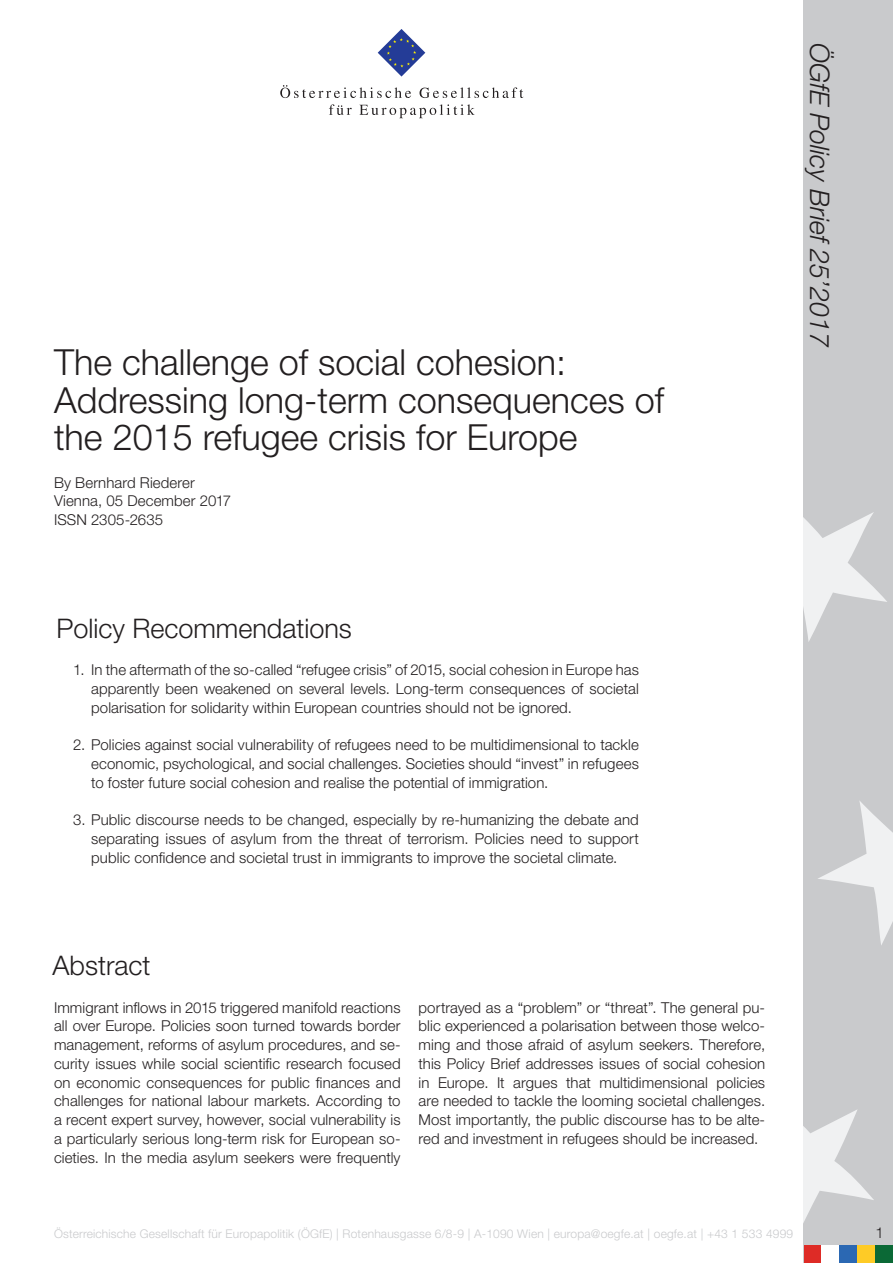
<style>
.page{position:relative;width:893px;height:1263px;background:#fff}
.page>*{position:absolute;margin:0;border:0;box-sizing:border-box;transform-origin:0 0}
.t1{font:300 36px/37.5px "Helvetica Neue LT Std";color:#231f20}
.Untertitel{font:300 27px "Helvetica Neue LT Std";color:#231f20}
.t2{font:italic 300 27px "Helvetica Neue LT Std";color:#231f20}
.Standard_Paragraph{font:300 15px/18.8px "Helvetica Neue LT Std";letter-spacing:.005em;color:#231f20;text-align:justify}
.t3{font:300 12px "Helvetica Neue LT Std";letter-spacing:.015em;color:#c9cacc}
</style>
<div class="page">
<div style="left:804px;top:0;width:89px;height:1263px;background:#c9cacc"></div>
<svg style="left:804px;top:512px;width:83px;height:130px"></svg>
<svg style="left:818px;top:801px;width:75px;height:144px"></svg>
<svg style="left:804px;top:1110px;width:70px;height:111px"></svg>
<svg style="left:378px;top:29px;width:47px;height:48px"></svg>
<svg style="left:280px;top:85px;width:131px;height:13px"></svg>
<svg style="left:420px;top:87px;width:103px;height:11px"></svg>
<svg style="left:329px;top:104px;width:23px;height:11px"></svg>
<svg style="left:359px;top:104px;width:116px;height:14px"></svg>
<div style="left:857px;top:1245px;width:18px;height:18px;background:#fecb26"></div>
<div style="left:839px;top:1245px;width:18px;height:18px;background:#2b68b3"></div>
<div style="left:804px;top:1245px;width:17px;height:18px;background:#de2b26"></div>
<div style="left:875px;top:1245px;width:18px;height:18px;background:#0b6936"></div>
<div style="left:821px;top:1245px;width:18px;height:18px;background:#fff"></div>
<p class="t1" style="left:54px;top:343px;width:514px">The challenge of social cohesion:</p>
<p class="t1" style="left:54px;top:380px;width:612px">Addressing long-term consequences of the 2015 refugee crisis for Europe</p>
<p class="Standard_Paragraph" style="left:54px;top:472px;width:142px">By Bernhard Riederer</p>
<p class="Standard_Paragraph" style="left:54px;top:491px;width:179px">Vienna, 05 December 2017</p>
<p class="Standard_Paragraph" style="left:54px;top:510px;width:111px">ISSN 2305-2635</p>
<p class="Untertitel" style="left:56px;top:611px;width:297px">Policy Recommendations</p>
<p class="Standard_Paragraph" style="left:91px;top:660px;width:549px;text-indent:-18px">1. In the aftermath of the so-called “refugee crisis” of 2015, social cohesion in Europe has apparently been weakened on several levels. Long-term consequences of societal polarisation for solidarity within European countries should not be ignored.</p>
<p class="Standard_Paragraph" style="left:91px;top:735px;width:549px;text-indent:-18px">2. Policies against social vulnerability of refugees need to be multidimensional to tackle economic, psychological, and social challenges. Societies should “invest” in refugees to foster future social cohesion and realise the potential of immigration.</p>
<p class="Standard_Paragraph" style="left:91px;top:810px;width:549px;text-indent:-18px">3. Public discourse needs to be changed, especially by re-humanizing the debate and separating issues of asylum from the threat of terrorism. Policies need to support public confidence and societal trust in immigrants to improve the societal climate.</p>
<p class="Untertitel" style="left:53px;top:949px;width:100px">Abstract</p>
<p class="Standard_Paragraph" style="left:54px;top:997px;width:348px">Immigrant inflows in 2015 triggered manifold reactions all over Europe. Policies soon turned towards border management, reforms of asylum procedures, and se&shy;curity issues while social scientific research focused on economic consequences for public finances and challenges for national labour markets. According to a recent expert survey, however, social vulnerability is a particularly serious long-term risk for European so&shy;cieties. In the media asylum seekers were frequently</p>
<p class="Standard_Paragraph" style="left:419px;top:997px;width:348px">portrayed as a “problem” or “threat”. The general pu&shy;blic experienced a polarisation between those welco&shy;ming and those afraid of asylum seekers. Therefore, this Policy Brief addresses issues of social cohesion in Europe. It argues that multidimensional policies are needed to tackle the looming societal challenges.<br>Most importantly, the public discourse has to be alte&shy;red and investment in refugees should be increased.</p>
<h2 class="t2" style="left:836px;top:43px;width:306px;rotate:90deg">ÖGfE Policy Brief 25’2017</h2>
<p class="t3" style="left:54px;top:1226px;width:741px">Österreichische Gesellschaft für Europapolitik (ÖGfE) | Rotenhausgasse 6/8-9 | A-1090 Wien | europa@oegfe.at | oegfe.at | +43 1 533 4999</p>
<p class="Standard_Paragraph" style="left:875px;top:1222px;width:10px">1</p>
</div>
